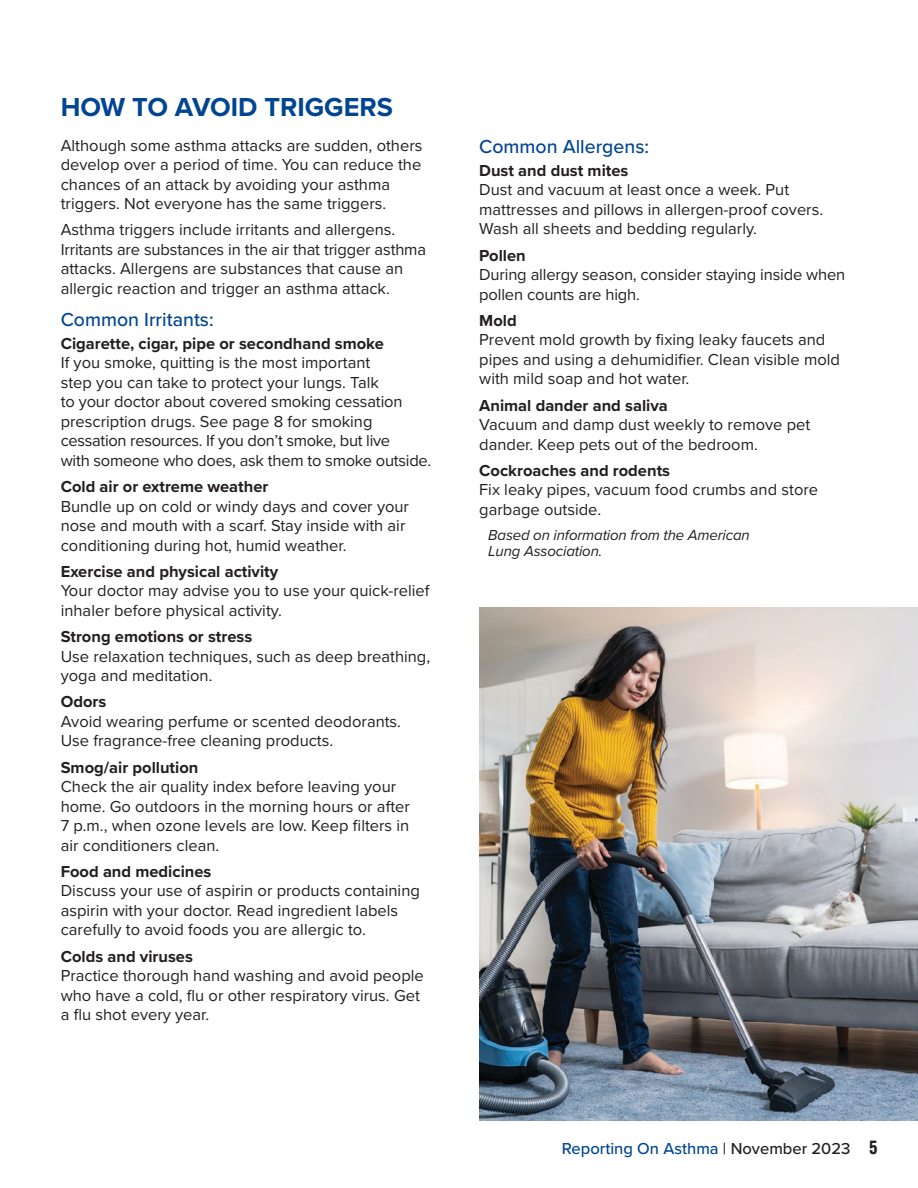
<style>
.page{position:relative;width:918px;height:1188px;background:#fff}
.page>*{position:absolute;margin:0;border:0;box-sizing:border-box;transform-origin:0 0}
.RO_2023_Section_Heads_18_20{font:700 27px "Proxima Nova";color:#004591}
.RO_2023_Section_Head_H2_13_15{font:500 19.5px "Proxima Nova";color:#004591}
.RO_2023_Body_11_13{font:16.5px/19.5px "Proxima Nova";color:#231f20}
.t1{font:500 16.5px "Proxima Nova";color:#004591}
.RO_2023_Footnote_10_11{font:italic 15px/16.5px "Proxima Nova";letter-spacing:-.01em;color:#231f20}
.s1{font-weight:700}
.s2{color:#231f20}
.s3{font-family:"Oswald";font-weight:700;color:#231f20}
</style>
<div class="page">
<img style="left:479px;top:608px;width:439px;height:512px">
<p class="RO_2023_Section_Heads_18_20" style="left:61px;top:87px;width:334px">HOW TO AVOID TRIGGERS</p>
<p class="RO_2023_Body_11_13" style="left:61px;top:135px;width:363px">Although some asthma attacks are sudden, others develop over a period of time. You can reduce the chances of an attack by avoiding your asthma triggers. Not everyone has the same triggers.</p>
<p class="RO_2023_Body_11_13" style="left:61px;top:220px;width:367px">Asthma triggers include irritants and allergens.<br>Irritants are substances in the air that trigger asthma attacks. Allergens are substances that cause an allergic reaction and trigger an asthma attack.</p>
<p class="RO_2023_Section_Head_H2_13_15" style="left:61px;top:305px;width:155px">Common Irritants:</p>
<p class="RO_2023_Body_11_13" style="left:61px;top:333px;width:372px"><span class="s1">Cigarette, cigar, pipe or secondhand smoke<br></span>If you smoke, quitting is the most important<br>step you can take to protect your lungs. Talk<br>to your doctor about covered smoking cessation prescription drugs. See page 8 for smoking cessation resources. If you don’t smoke, but live<br>with someone who does, ask them to smoke outside.</p>
<p class="RO_2023_Body_11_13" style="left:61px;top:476px;width:350px"><span class="s1">Cold air or extreme weather<br></span>Bundle up on cold or windy days and cover your nose and mouth with a scarf. Stay inside with air conditioning during hot, humid weather.</p>
<p class="RO_2023_Body_11_13" style="left:61px;top:561px;width:370px"><span class="s1">Exercise and physical activity<br></span>Your doctor may advise you to use your quick-relief inhaler before physical activity.</p>
<p class="RO_2023_Body_11_13" style="left:61px;top:626px;width:371px"><span class="s1">Strong emotions or stress<br></span>Use relaxation techniques, such as deep breathing, yoga and meditation.</p>
<p class="RO_2023_Body_11_13" style="left:61px;top:691px;width:342px"><span class="s1">Odors<br></span>Avoid wearing perfume or scented deodorants.<br>Use fragrance-free cleaning products.</p>
<p class="RO_2023_Body_11_13" style="left:61px;top:757px;width:351px"><span class="s1">Smog/air pollution<br></span>Check the air quality index before leaving your home. Go outdoors in the morning hours or after 7 p.m., when ozone levels are low. Keep filters in air conditioners clean.</p>
<p class="RO_2023_Body_11_13" style="left:61px;top:861px;width:361px"><span class="s1">Food and medicines<br></span>Discuss your use of aspirin or products containing aspirin with your doctor. Read ingredient labels carefully to avoid foods you are allergic to.</p>
<p class="RO_2023_Body_11_13" style="left:61px;top:946px;width:365px"><span class="s1">Colds and viruses<br></span>Practice thorough hand washing and avoid people who have a cold, flu or other respiratory virus. Get a flu shot every year.</p>
<p class="RO_2023_Section_Head_H2_13_15" style="left:479px;top:132px;width:171px">Common Allergens:</p>
<p class="RO_2023_Body_11_13" style="left:479px;top:160px;width:345px"><span class="s1">Dust and dust mites<br></span>Dust and vacuum at least once a week. Put mattresses and pillows in allergen-proof covers.<br>Wash all sheets and bedding regularly.</p>
<p class="RO_2023_Body_11_13" style="left:479px;top:245px;width:368px"><span class="s1">Pollen<br></span>During allergy season, consider staying inside when pollen counts are high.</p>
<p class="RO_2023_Body_11_13" style="left:479px;top:310px;width:362px"><span class="s1">Mold<br></span>Prevent mold growth by fixing leaky faucets and pipes and using a dehumidifier. Clean visible mold with mild soap and hot water.</p>
<p class="RO_2023_Body_11_13" style="left:479px;top:395px;width:333px"><span class="s1">Animal dander and saliva<br></span>Vacuum and damp dust weekly to remove pet dander. Keep pets out of the bedroom.</p>
<p class="RO_2023_Body_11_13" style="left:479px;top:460px;width:340px"><span class="s1">Cockroaches and rodents<br></span>Fix leaky pipes, vacuum food crumbs and store garbage outside.</p>
<p class="RO_2023_Footnote_10_11" style="left:488px;top:526px;width:263px">Based on information from the American<br>Lung Association.</p>
<p class="t1" style="left:562px;top:1136px;width:317px">Reporting On Asthma <span class="s2">| November 2023</span> <span class="s3">5</span></p>
</div>
